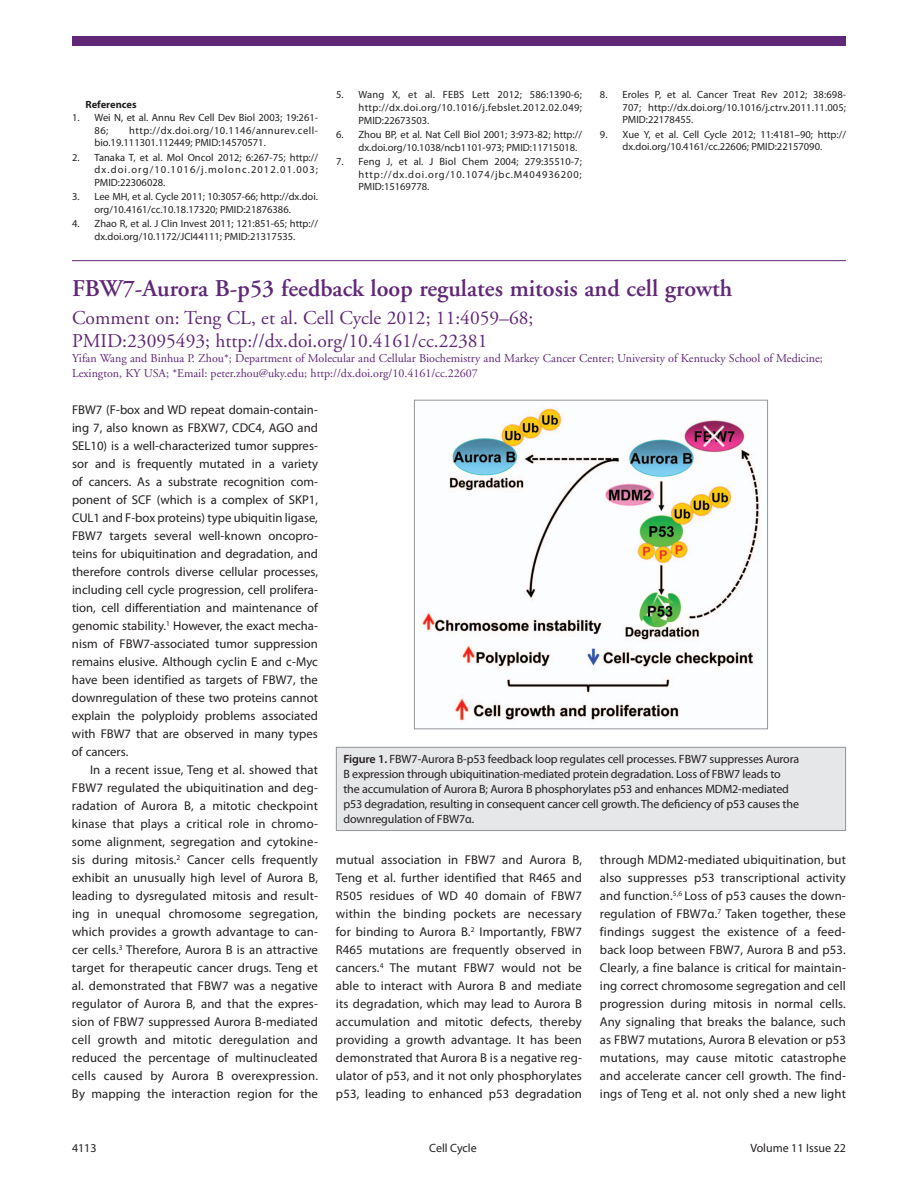
<style>
.page{position:relative;width:918px;height:1188px;background:#fff}
.page>*{position:absolute;margin:0;border:0;box-sizing:border-box;transform-origin:0 0}
.t1{font:600 24px "Adobe Garamond";color:#602877}
.t2{font:19.5px/22.5px "Adobe Garamond";color:#602877}
.t3{font:12.75px/18px "Myriad Pro";letter-spacing:.01em;color:#231f20;text-align:justify}
.t4{font:12px/15px "Myriad Pro";letter-spacing:-.01em;color:#231f20}
.t5{font:12px/15px "Adobe Garamond";color:#602877}
.t6{font:10.5px/12.8px "Myriad Pro";color:#231f20;text-align:justify}
.t7{font:700 10.5px "Myriad Pro";color:#231f20}
.s1{font-weight:600}
</style>
<div class="page">
<div style="left:72px;top:36px;width:774px;height:10px;background:#602877"></div>
<hr style="left:72px;top:260px;width:774px;height:1px;background:#602877">
<div style="left:336px;top:747px;width:510px;height:84px;background:#e6e7e9"></div>
<div style="left:336px;top:747px;width:510px;height:84px;border:1px solid #939598"></div>
<img style="left:420px;top:407px;width:340px;height:315px">
<div style="left:414px;top:400px;width:354px;height:329px;border:1px solid #939598"></div>
<p class="t7" style="left:86px;top:98px;width:53px">References</p>
<p class="t6" style="left:95px;top:111px;width:225px;text-indent:-23px">1. Wei N, et al. Annu Rev Cell Dev Biol 2003; 19:261-<br>86;</p>
<p class="t6" style="left:95px;top:123px;width:225px;text-indent:35px">http://dx.doi.org/10.1146/annurev.cell&shy;bio.19.111301.112449; PMID:14570571.</p>
<p class="t6" style="left:95px;top:150px;width:225px;text-indent:-23px">2. Tanaka T, et al. Mol Oncol 2012; 6:267-75; http:// dx.doi.org/10.1016/j.molonc.2012.01.003; PMID:22306028.</p>
<p class="t6" style="left:72px;top:190px;width:247px;text-align:center">3. Lee MH, et al. Cycle 2011; 10:3057-66; http://dx.doi. org/10.4161/cc.10.18.17320; PMID:21876386.</p>
<p class="t6" style="left:72px;top:217px;width:247px;text-align:center">4. Zhao R, et al. J Clin I nvest 2011; 121:851-65; http:// dx.doi.org/10.1172/JCI44111; PMID:21317535.</p>
<p class="t6" style="left:359px;top:88px;width:225px;text-indent:-23px">5. Wang X, et al. FEBS Lett 2012; 586:1390-6; http://dx.doi.org/10.1016/j.febslet.2012.02.049; PMID:22673503.</p>
<p class="t6" style="left:359px;top:128px;width:225px;text-indent:-23px">6. Zhou BP, et al. Nat Cell Biol 2001; 3:973-82; http:// dx.doi.org/10.1038/ncb1101-973; PMID:11715018.</p>
<p class="t6" style="left:359px;top:155px;width:225px;text-indent:-23px">7. Feng J, et al. J Biol Chem 2004; 279:35510-7; http://dx.doi.org/10.1074/jbc.M404936200; PMID:15169778.</p>
<p class="t6" style="left:622px;top:88px;width:225px;text-indent:-23px">8. Eroles P, et al. Cancer Treat Rev 2012; 38:698- 707; http://dx.doi.org/10.1016/j.ctrv.2011.11.005; PMID:22178455.</p>
<p class="t6" style="left:600px;top:128px;width:247px;text-align:center">9. Xue Y, et al. Cell Cycle 2012; 11:4181–90; http:// dx.doi.org/10.4161/cc.22606; PMID:22157090.</p>
<h1 class="t1" style="left:72px;top:276px;width:662px">FBW7-Aurora B-p53 feedback loop regulates mitosis and cell growth</h1>
<h2 class="t2" style="left:72px;top:307px;width:463px">Comment on: Teng CL, et al. Cell Cycle 2012; 11:4059–68;<br>PMID:23095493; http://dx.doi.org/10.4161/cc.22381</h2>
<p class="t5" style="left:72px;top:351px;width:752px">Yifan Wang and Binhua P. Zhou*; Department of Molecular and Cellular Biochemistry and Markey Cancer Center; University of Kentucky School of Medicine;<br>Lexington, KY USA; *Email: peter.zhou@uky.edu; http://dx.doi.org/10.4161/cc.22607</p>
<p class="t3" style="left:72px;top:401px;width:248px">FBW7 (F-box and WD repeat domain-contain&shy;ing 7, also known as FBXW7, CDC4, AGO and SEL10) is a well-characterized tumor suppres&shy;sor and is frequently mutated in a variety of cancers. As a substrate recognition com&shy;ponent of SCF (which is a complex of SKP1, CUL1 and F-box proteins) type ubiquitin ligase, FBW7 targets several well-known oncopro&shy;teins for ubiquitination and degradation, and therefore controls diverse cellular processes, including cell cycle progression, cell prolifera&shy;tion, cell differentiation and maintenance of genomic stability.<sup>1</sup> However, the exact mecha&shy;nism of FBW7-associated tumor suppression remains elusive. Although cyclin E and c-Myc have been identified as targets of FBW7, the downregulation of these two proteins cannot explain the polyploidy problems associated with FBW7 that are observed in many types of cancers.</p>
<p class="t3" style="left:72px;top:761px;width:248px;text-indent:18px">I n a recent issue, Teng et al. showed that FBW7 regulated the ubiquitination and deg&shy;radation of Aurora B, a mitotic checkpoint kinase that plays a critical role in chromo&shy;some alignment, segregation and cytokine&shy;sis during mitosis.<sup>2</sup> Cancer cells frequently exhibit an unusually high level of Aurora B, leading to dysregulated mitosis and result&shy;ing in unequal chromosome segregation, which provides a growth advantage to can&shy;cer cells.<sup>3</sup> Therefore, Aurora B is an attractive target for therapeutic cancer drugs. Teng et al. demonstrated that FBW7 was a negative regulator of Aurora B, and that the expres&shy;sion of FBW7 suppressed Aurora B-mediated cell growth and mitotic deregulation and reduced the percentage of multinucleated cells caused by Aurora B overexpression.<br>By mapping the interaction region for the</p>
<p class="t4" style="left:343px;top:752px;width:457px"><span class="s1">Figure 1.</span> FBW7-Aurora B-p53 feedback loop regulates cell processes. FBW7 suppresses Aurora B expression through ubiquitination-mediated protein degradation. Loss of FBW7 leads to the accumulation of Aurora B; Aurora B phosphorylates p53 and enhances MDM2-mediated p53 degradation, resulting in consequent cancer cell growth. The deficiency of p53 causes the downregulation of FBW7α.</p>
<p class="t3" style="left:336px;top:851px;width:248px">mutual association in FBW7 and Aurora B, Teng et al. further identified that R465 and R505 residues of WD 40 domain of FBW7 within the binding pockets are necessary for binding to Aurora B.<sup>2</sup> I mportantly, FBW7<br>R465 mutations are frequently observed in cancers.<sup>4</sup> The mutant FBW7 would not be able to interact with Aurora B and mediate its degradation, which may lead to Aurora B accumulation and mitotic defects, thereby providing a growth advantage. It has been demonstrated that Aurora B is a negative reg&shy;ulator of p53, and it not only phosphorylates p53, leading to enhanced p53 degradation</p>
<p class="t3" style="left:600px;top:851px;width:248px">through MDM2-mediated ubiquitination, but also suppresses p53 transcriptional activity and function.<sup>5,6</sup> Loss of p53 causes the down&shy;regulation of FBW7α.<sup>7</sup> Taken together, these findings suggest the existence of a feed&shy;back loop between FBW7, Aurora B and p53.<br>Clearly, a fine balance is critical for maintain&shy;ing correct chromosome segregation and cell progression during mitosis in normal cells.<br>Any signaling that breaks the balance, such as FBW7 mutations, Aurora B elevation or p53 mutations, may cause mitotic catastrophe and accelerate cancer cell growth. The find&shy;ings of Teng et al. not only shed a new light</p>
<p class="t4" style="left:72px;top:1141px;width:26px">4113</p>
<p class="t4" style="left:429px;top:1141px;width:49px">Cell Cycle</p>
<p class="t4" style="left:750px;top:1141px;width:97px">Volume 11 Issue 22</p>
</div>
